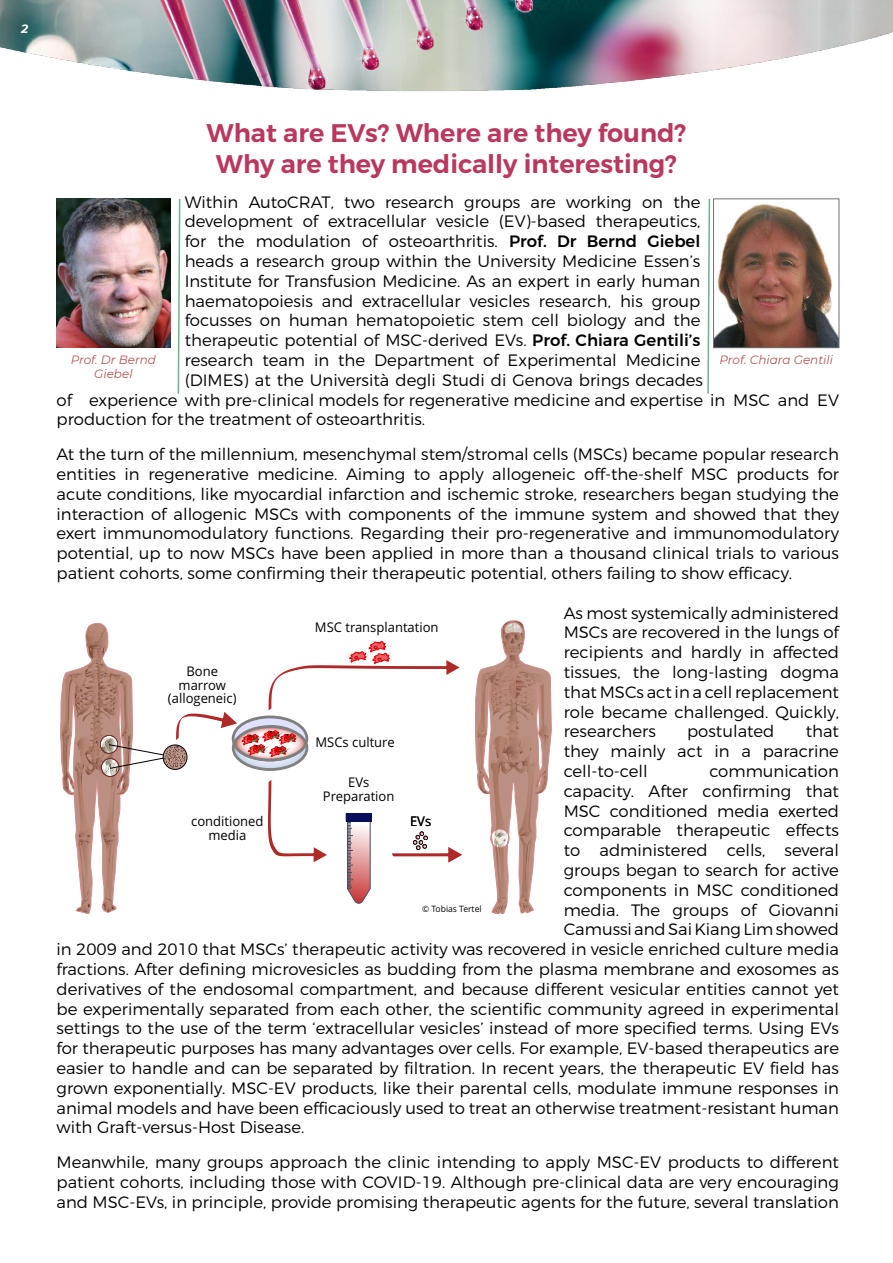
<style>
.page{position:relative;width:893px;height:1263px;background:#fff}
.page>*{position:absolute;margin:0;border:0;box-sizing:border-box;transform-origin:0 0}
.t1{font:600 25.5px/30.6px "Montserrat";color:#ba385d;text-align:center}
.t2{font:300 16.5px/19.8px "Montserrat";color:#000;text-align:justify}
.t3{font:13.35px/13.6px "Open Sans";color:#000;text-align:center}
.t4{font:italic 12px/14.4px "Montserrat";color:#b35452;text-align:center}
.t5{font:italic 700 12px "Montserrat";color:#fff}
.t6{font:8.7px "Open Sans";color:#000}
.s1{font-weight:500}
</style>
<div class="page">
<img style="left:0;top:0;width:893px;height:11px">
<img style="left:0;top:11px;width:893px;height:81px">
<svg style="left:475px;top:621px;width:76px;height:293px"></svg>
<svg style="left:60px;top:623px;width:402px;height:291px"></svg>
<img style="left:57px;top:199px;width:113px;height:149px">
<img style="left:715px;top:204px;width:122px;height:142px">
<div style="left:713px;top:198px;width:126px;height:150px;border:1px solid #6f7073"></div>
<svg style="left:177px;top:198px;width:4px;height:196px"></svg>
<svg style="left:707px;top:198px;width:4px;height:196px"></svg>
<p class="t5" style="left:21px;top:20px;width:9px">2</p>
<h1 class="t1" style="left:207px;top:118px;width:481px">What are EVs? Where are they found?<br>Why are they medically interesting?</h1>
<p class="t2" style="left:185px;top:191px;width:517px">Within AutoCRAT, two research groups are working on the</p>
<p class="t2" style="left:185px;top:211px;width:517px">development of extracellular vesicle (EV)-based therapeutics,</p>
<p class="t2" style="left:185px;top:231px;width:517px">for the modulation of osteoarthritis. <span class="s1">Prof. Dr Bernd Giebel</span></p>
<p class="t2" style="left:185px;top:251px;width:517px">heads a research group within the University Medicine Essen’s</p>
<p class="t2" style="left:185px;top:271px;width:517px">Institute for Transfusion Medicine. As an expert in early human</p>
<p class="t2" style="left:185px;top:290px;width:517px">haematopoiesis and extracellular vesicles research, his group</p>
<p class="t2" style="left:185px;top:310px;width:517px">focusses on human hematopoietic stem cell biology and the</p>
<p class="t2" style="left:185px;top:330px;width:517px">therapeutic potential of MSC-derived EVs. <span class="s1">Prof. Chiara Gentili’s</span></p>
<p class="t2" style="left:185px;top:350px;width:517px">research team in the Department of Experimental Medicine</p>
<p class="t2" style="left:185px;top:370px;width:520px">(DIMES) at the Università degli Studi di Genova brings decades</p>
<p class="t2" style="left:57px;top:389px;width:784px">of experience with pre-clinical models for regenerative medicine and expertise in MSC and EV</p>
<p class="t2" style="left:57px;top:409px;width:370px">production for the treatment of osteoarthritis.</p>
<p class="t2" style="left:57px;top:444px;width:784px">At the turn of the millennium, mesenchymal stem/stromal cells (MSCs) became popular research entities in regenerative medicine. Aiming to apply allogeneic off-the-shelf MSC products for acute conditions, like myocardial infarction and ischemic stroke, researchers began studying the interaction of allogenic MSCs with components of the immune system and showed that they exert immunomodulatory functions. Regarding their pro-regenerative and immunomodulatory potential, up to now MSCs have been applied in more than a thousand clinical trials to various patient cohorts, some confirming their therapeutic potential, others failing to show efficacy.</p>
<p class="t2" style="left:564px;top:602px;width:277px">As most systemically administered MSCs are recovered in the lungs of recipients and hardly in affected tissues, the long-lasting dogma that MSCs act in a cell replacement role became challenged. Quickly, researchers</p>
<p class="t4" style="left:71px;top:352px;width:87px">Prof. Dr Bernd<br>Giebel</p>
<p class="t4" style="left:719px;top:352px;width:115px">Prof. Chiara Gentili</p>
<p class="t3" style="left:315px;top:620px;width:125px">MSC transplantation</p>
<p class="t3" style="left:168px;top:664px;width:70px">Bone marrow (allogeneic)</p>
<p class="t2" style="left:564px;top:721px;width:277px;text-indent:242px">that they mainly act in a paracrine cell-to-cell</p>
<p class="t2" style="left:687px;top:721px;width:89px">postulated</p>
<p class="t3" style="left:315px;top:735px;width:81px">MSCs culture</p>
<p class="t2" style="left:709px;top:761px;width:131px">communication</p>
<p class="t2" style="left:564px;top:781px;width:277px">capacity. After confirming that</p>
<p class="t2" style="left:564px;top:800px;width:277px">MSC conditioned media exerted</p>
<p class="t2" style="left:564px;top:820px;width:277px">comparable therapeutic effects</p>
<p class="t2" style="left:564px;top:840px;width:277px">to administered cells, several</p>
<p class="t2" style="left:564px;top:860px;width:277px">groups began to search for active</p>
<p class="t2" style="left:564px;top:880px;width:277px">components in MSC conditioned</p>
<p class="t2" style="left:564px;top:899px;width:277px">media. The groups of Giovanni</p>
<p class="t2" style="left:564px;top:919px;width:277px">Camussi and Sai Kiang Lim showed</p>
<p class="t2" style="left:57px;top:939px;width:784px">in 2009 and 2010 that MSCs’ therapeutic activity was recovered in vesicle enriched culture media</p>
<p class="t2" style="left:57px;top:959px;width:784px">fractions. After defining microvesicles as budding from the plasma membrane and exosomes as</p>
<p class="t2" style="left:57px;top:979px;width:784px">derivatives of the endosomal compartment, and because different vesicular entities cannot yet</p>
<p class="t2" style="left:57px;top:998px;width:784px">be experimentally separated from each other, the scientific community agreed in experimental</p>
<p class="t2" style="left:57px;top:1018px;width:784px">settings to the use of the term ‘extracellular vesicles’ instead of more specified terms. Using EVs</p>
<p class="t2" style="left:57px;top:1038px;width:784px">for therapeutic purposes has many advantages over cells. For example, EV-based therapeutics are</p>
<p class="t2" style="left:57px;top:1058px;width:784px">easier to handle and can be separated by filtration. In recent years, the therapeutic EV field has</p>
<p class="t2" style="left:57px;top:1078px;width:784px">grown exponentially. MSC-EV products, like their parental cells, modulate immune responses in</p>
<p class="t2" style="left:57px;top:1097px;width:784px">animal models and have been efficaciously used to treat an otherwise treatment-resistant human</p>
<p class="t2" style="left:57px;top:1117px;width:249px">with Graft-versus-Host Disease.</p>
<p class="t2" style="left:57px;top:1152px;width:784px">Meanwhile, many groups approach the clinic intending to apply MSC-EV products to different patient cohorts, including those with COVID-19. Although pre-clinical data are very encouraging and MSC-EVs, in principle, provide promising therapeutic agents for the future, several translation</p>
<p class="t3" style="left:323px;top:775px;width:73px">EVs<br>Preparation</p>
<p class="t3" style="left:191px;top:814px;width:74px">conditioned</p>
<p class="t3" style="left:410px;top:814px;width:23px">EVs</p>
<p class="t3" style="left:208px;top:828px;width:39px">media</p>
<p class="t6" style="left:422px;top:903px;width:61px">© Tobias Tertel</p>
</div>
